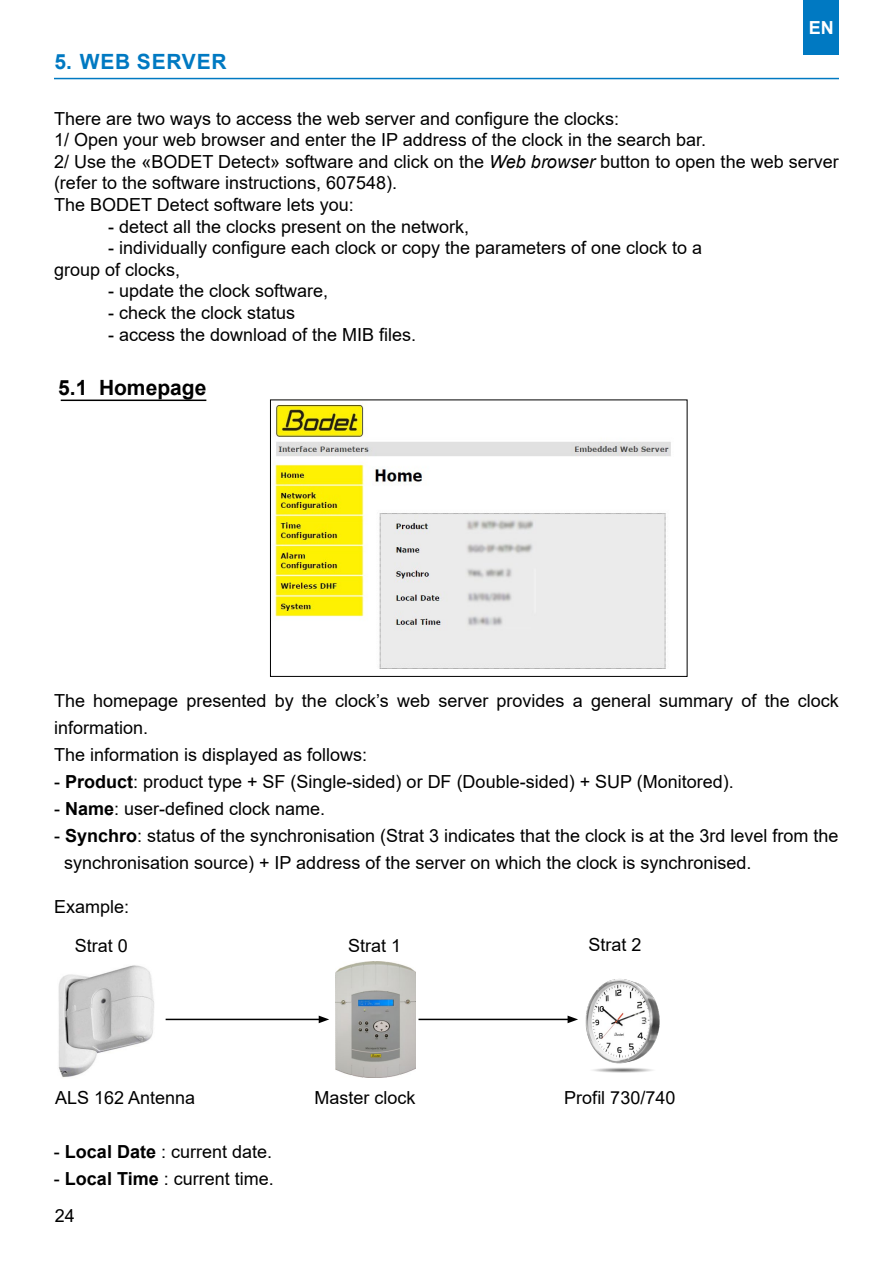
<style>
.page{position:relative;width:893px;height:1263px;background:#fff}
.page>*{position:absolute;margin:0;border:0;box-sizing:border-box;transform-origin:0 0}
.t1{font:700 21px "Arial";letter-spacing:.035em;color:#0079c2}
.t2{font:700 21px "Arial";color:#000}
.t3{font:18px/21.6px "Arial";color:#000}
.t4{font:700 18px "Arial";color:#fff}
.s1{font-style:italic}
.s2{font-weight:700}
</style>
<div class="page">
<div style="left:804px;top:0;width:35px;height:54px;background:#0079c2"></div>
<hr style="left:54px;top:78px;width:785px;height:1px;background:#0079c2">
<hr style="left:61px;top:399px;width:145px;height:2px;background:#000">
<hr style="left:166px;top:1019px;width:155px;height:1px;background:#000">
<svg style="left:319px;top:1015px;width:10px;height:8px"></svg>
<hr style="left:418px;top:1019px;width:152px;height:1px;background:#000">
<svg style="left:568px;top:1015px;width:4px;height:8px"></svg>
<img style="left:572px;top:979px;width:88px;height:94px">
<img style="left:336px;top:962px;width:79px;height:115px">
<img style="left:58px;top:965px;width:96px;height:113px">
<img style="left:274px;top:403px;width:397px;height:266px">
<div style="left:270px;top:399px;width:417px;height:278px;border:1px solid #000"></div>
<p class="t1" style="left:54px;top:47px;width:174px">5. WEB SERVER</p>
<p class="t4" style="left:809px;top:15px;width:27px">EN</p>
<p class="t3" style="left:54px;top:107px;width:786px">There are two ways to access the web server and configure the clocks:<br>1/ Open your web browser and enter the IP address of the clock in the search bar.<br>2/ Use the «BODET Detect» software and click on the <span class="s1">Web browser</span> button to open the web server (refer to the software instructions, 607548).<br>The BODET Detect software lets you:</p>
<p class="t3" style="left:108px;top:215px;width:363px">- detect all the clocks present on the network,</p>
<p class="t3" style="left:54px;top:237px;width:650px;text-indent:54px">- individually configure each clock or copy the parameters of one clock to a group of clocks,</p>
<p class="t3" style="left:108px;top:280px;width:222px">- update the clock software,</p>
<p class="t3" style="left:108px;top:302px;width:189px">- check the clock status</p>
<p class="t3" style="left:108px;top:323px;width:310px">- access the download of the MIB files.</p>
<p class="t2" style="left:58px;top:373px;width:150px">5.1 Homepage</p>
<p class="t3" style="left:54px;top:687px;width:786px;line-height:27px">The homepage presented by the clock’s web server provides a general summary of the clock information.<br>The information is displayed as follows:</p>
<p class="t3" style="left:54px;top:771px;width:681px">- <span class="s2">Product</span>: product type + SF (Single-sided) or DF (Double-sided) + SUP (Monitored).</p>
<p class="t3" style="left:54px;top:798px;width:273px">- <span class="s2">Name</span>: user-defined clock name.</p>
<p class="t3" style="left:64px;top:822px;width:776px;line-height:27px;text-indent:-10px">- <span class="s2">Synchro</span>: status of the synchronisation (Strat 3 indicates that the clock is at the 3rd level from the synchronisation source) + IP address of the server on which the clock is synchronised.</p>
<p class="t3" style="left:54px;top:895px;width:77px">Example:</p>
<p class="t3" style="left:75px;top:935px;width:55px">Strat 0</p>
<p class="t3" style="left:348px;top:934px;width:55px">Strat 1</p>
<p class="t3" style="left:588px;top:934px;width:55px">Strat 2</p>
<p class="t3" style="left:55px;top:1087px;width:142px">ALS 162 Antenna</p>
<p class="t3" style="left:314px;top:1087px;width:103px">Master clock</p>
<p class="t3" style="left:564px;top:1087px;width:113px">Profil 730/740</p>
<p class="t3" style="left:54px;top:1141px;width:220px">- <span class="s2">Local Date</span> : current date.</p>
<p class="t3" style="left:54px;top:1168px;width:221px">- <span class="s2">Local Time</span> : current time.</p>
<p class="t3" style="left:55px;top:1205px;width:22px">24</p>
</div>
